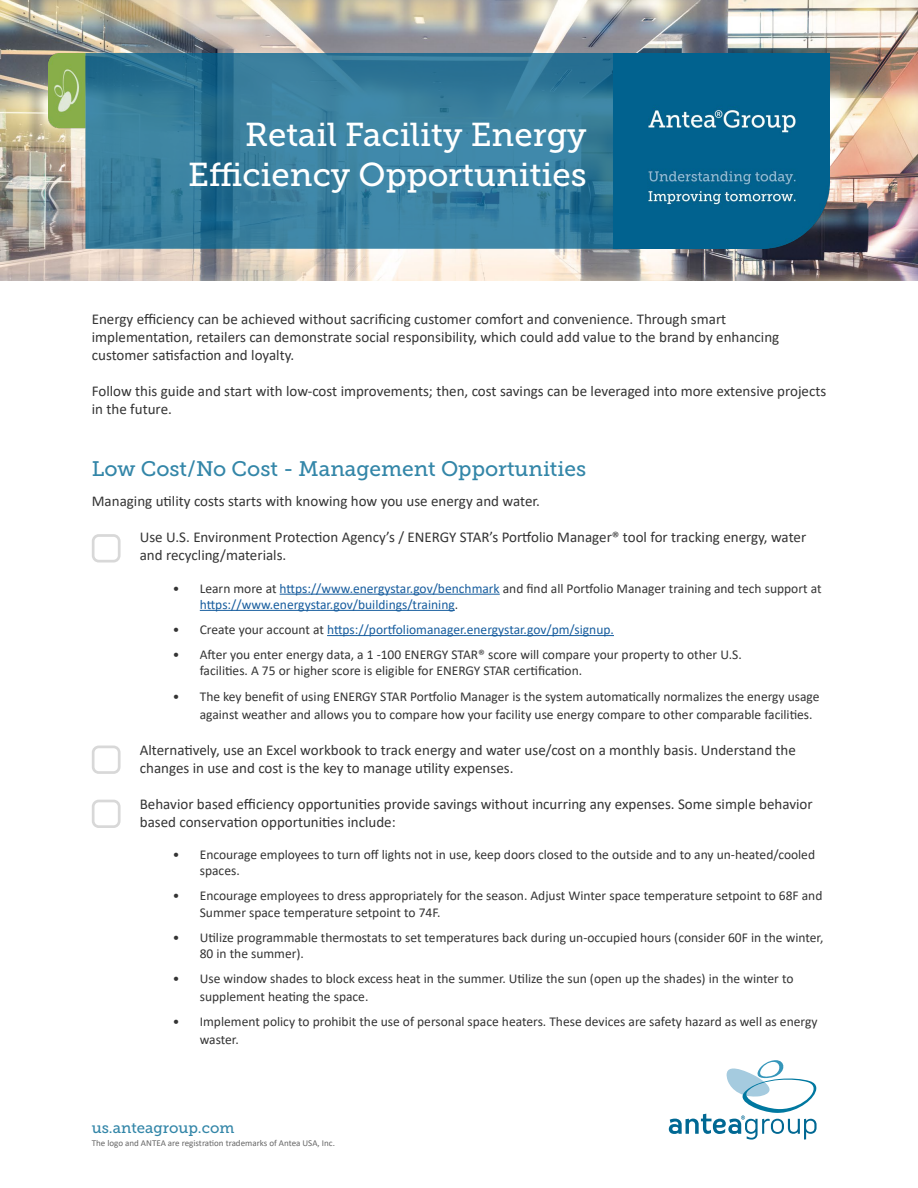
<style>
.page{position:relative;width:918px;height:1188px;background:#fff}
.page>*{position:absolute;margin:0;border:0;box-sizing:border-box;transform-origin:0 0}
.t1{font:33px/39.6px "Museo Slab 500";color:#fff;text-align:right}
.t2{font:21px "Museo Slab 500";color:#3386a8}
.t3{font:15px/18px "Calibri";color:#343434}
.t4{font:15px "Museo Slab 500";color:#3386a8}
.t5{font:13.5px/16.2px "Calibri";color:#343434}
.t6{font:13.5px/16.2px "Calibri";color:#175d9e}
.t7{font:9px "Calibri";color:#666}
.s1{color:#343434}
</style>
<div class="page">
<img style="left:0;top:0;width:918px;height:281px">
<img style="left:49px;top:54px;width:781px;height:195px">
<svg style="left:669px;top:1060px;width:148px;height:80px"></svg>
<hr style="left:280px;top:594px;width:220px;height:1px;background:#175d9e">
<hr style="left:200px;top:610px;width:255px;height:1px;background:#175d9e">
<hr style="left:327px;top:635px;width:287px;height:1px;background:#175d9e">
<div style="left:92px;top:534px;width:29px;height:29px;border:3px solid #d8d8d8;border-radius:6px"></div>
<div style="left:92px;top:746px;width:29px;height:28px;border:3px solid #d8d8d8;border-radius:6px"></div>
<div style="left:92px;top:800px;width:29px;height:28px;border:3px solid #d8d8d8;border-radius:6px"></div>
<p class="t1" style="left:188px;top:115px;width:400px">Retail Facility Energy<br>Efficiency Opportunities</p>
<p class="t3" style="left:92px;top:310px;width:689px">Energy efficiency can be achieved without sacrificing customer comfort and convenience. Through smart implementation, retailers can demonstrate social responsibility, which could add value to the brand by enhancing customer satisfaction and loyalty.</p>
<p class="t3" style="left:92px;top:382px;width:736px">Follow this guide and start with low-cost improvements; then, cost savings can be leveraged into more extensive projects in the future.</p>
<p class="t2" style="left:92px;top:457px;width:496px">Low Cost/No Cost - Management Opportunities</p>
<p class="t3" style="left:92px;top:492px;width:450px">Managing utility costs starts with knowing how you use energy and water.</p>
<p class="t3" style="left:140px;top:528px;width:668px">Use U.S. Environment Protection Agency’s / ENERGY STAR’s Portfolio Manager® tool for tracking energy, water and recycling/materials.</p>
<p class="t6" style="left:200px;top:580px;width:623px;text-indent:-27px"><span class="s1">• Learn more at</span> https://www.energystar.gov/benchmark <span class="s1">and find all Portfolio Manager training and tech support at </span>https://www.energystar.gov/buildings/training<span class="s1">.</span></p>
<p class="t6" style="left:173px;top:621px;width:443px"><span class="s1">• Create your account at</span> https://portfoliomanager.energystar.gov/pm/signup.</p>
<p class="t5" style="left:200px;top:646px;width:543px;text-indent:-27px">• After you enter energy data, a 1 -100 ENERGY STAR® score will compare your property to other U.S. facilities. A 75 or higher score is eligible for ENERGY STAR certification.</p>
<p class="t5" style="left:200px;top:687px;width:621px;line-height:18px;text-indent:-27px">• The key benefit of using ENERGY STAR Portfolio Manager is the system automatically normalizes the energy usage against weather and allows you to compare how your facility use energy compare to other comparable facilities.</p>
<p class="t3" style="left:140px;top:740px;width:658px">Alternatively, use an Excel workbook to track energy and water use/cost on a monthly basis. Understand the changes in use and cost is the key to manage utility expenses.</p>
<p class="t3" style="left:140px;top:794px;width:674px">Behavior based efficiency opportunities provide savings without incurring any expenses. Some simple behavior based conservation opportunities include:</p>
<p class="t5" style="left:200px;top:846px;width:617px;text-indent:-27px">• Encourage employees to turn off lights not in use, keep doors closed to the outside and to any un-heated/cooled spaces.</p>
<p class="t5" style="left:200px;top:888px;width:624px;text-indent:-27px">• Encourage employees to dress appropriately for the season. Adjust Winter space temperature setpoint to 68F and<br>Summer space temperature setpoint to 74F.</p>
<p class="t5" style="left:200px;top:929px;width:625px;text-indent:-27px">• Utilize programmable thermostats to set temperatures back during un-occupied hours (consider 60F in the winter,<br>80 in the summer).</p>
<p class="t5" style="left:200px;top:969px;width:595px;line-height:18px;text-indent:-27px">• Use window shades to block excess heat in the summer. Utilize the sun (open up the shades) in the winter to supplement heating the space.</p>
<p class="t5" style="left:200px;top:1013px;width:619px;line-height:18px;text-indent:-27px">• Implement policy to prohibit the use of personal space heaters. These devices are safety hazard as well as energy waster.</p>
<p class="t4" style="left:92px;top:1120px;width:144px">us.anteagroup.com</p>
<p class="t7" style="left:92px;top:1137px;width:245px">The logo and ANTEA are registration trademarks of Antea USA, Inc.</p>
</div>
